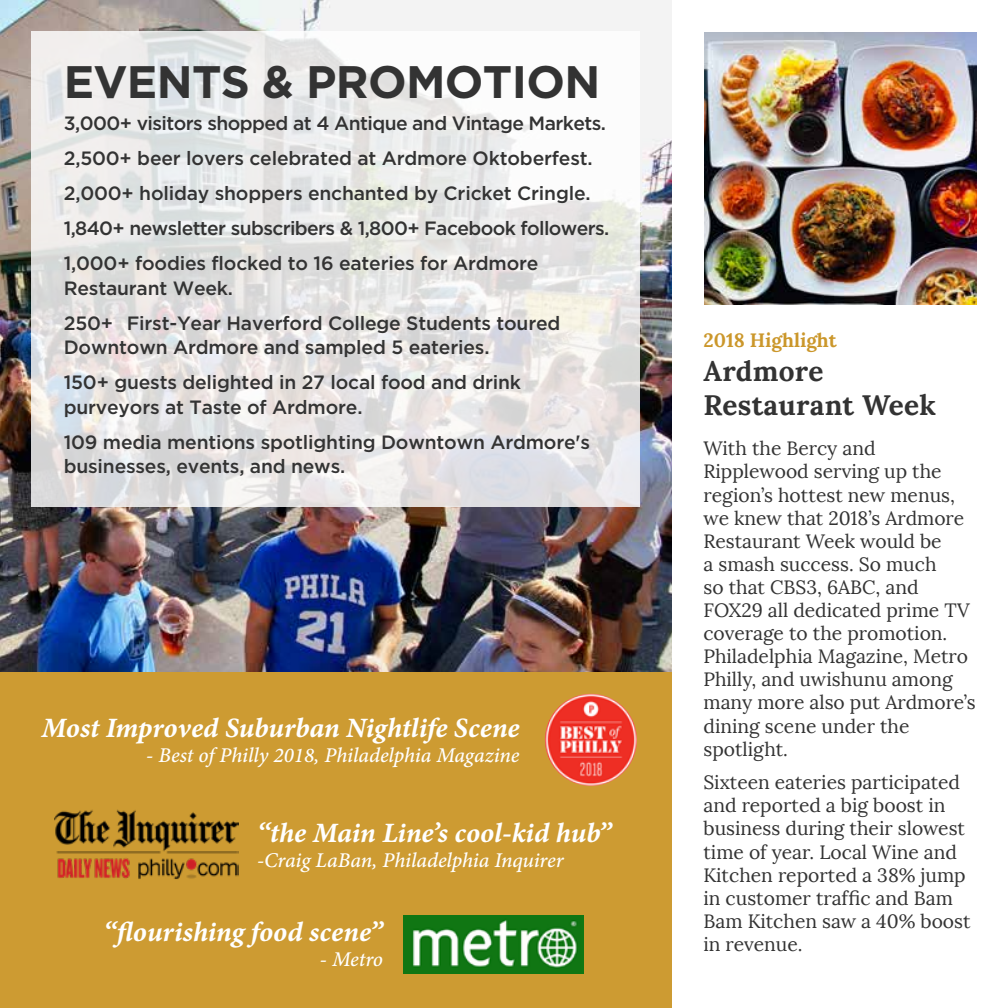
<style>
.page{position:relative;width:1008px;height:1008px;background:#fff}
.page>*{position:absolute;margin:0;border:0;box-sizing:border-box;transform-origin:0 0}
.t1{font:700 45.5px "Gotham";letter-spacing:-.015em;color:#333}
.t2{font:28px "Minion Pro Bold It Capt";letter-spacing:-.005em;color:#fff}
.t3{font:700 28px/33.6px "Lora";letter-spacing:.01em;color:#333}
.t4{font:21px "Minion Pro Medium It Capt";letter-spacing:-.005em;color:#fff}
.t5{font:19.25px/23.1px "Lora";color:#333}
.t6{font:500 19.25px/35px "Gotham";letter-spacing:-.01em;color:#333}
.t7{font:700 19.25px "Lora";color:#cb972b}
</style>
<div class="page">
<img style="left:0;top:0;width:672px;height:673px">
<svg style="left:32px;top:32px;width:608px;height:475px"></svg>
<div style="left:0;top:673px;width:673px;height:335px;background:#cd9b32"></div>
<img style="left:545px;top:694px;width:92px;height:92px;border-radius:46px">
<img style="left:54px;top:809px;width:185px;height:71px">
<img style="left:403px;top:915px;width:180px;height:58px">
<img style="left:705px;top:32px;width:271px;height:272px">
<h1 class="t1" style="left:64px;top:56px;width:538px">EVENTS &amp; PROMOTION</h1>
<p class="t6" style="left:64px;top:106px;width:547px">3,000+ visitors shopped at 4 Antique and Vintage Markets.<br>2,500+ beer lovers celebrated at Ardmore Oktoberfest.<br>2,000+ holiday shoppers enchanted by Cricket Cringle.<br>1,840+ newsletter subscribers &amp; 1,800+ Facebook followers.<br>1,000+ foodies flocked to 16 eateries for Ardmore</p>
<p class="t6" style="left:64px;top:270px;width:498px">Restaurant Week.<br>250+ First-Year Haverford College Students toured</p>
<p class="t6" style="left:64px;top:330px;width:459px">Downtown Ardmore and sampled 5 eateries.<br>150+ guests delighted in 27 local food and drink</p>
<p class="t6" style="left:64px;top:389px;width:528px">purveyors at Taste of Ardmore.<br>109 media mentions spotlighting Downtown Ardmore's</p>
<p class="t6" style="left:64px;top:449px;width:283px">businesses, events, and news.</p>
<h2 class="t2" style="left:41px;top:708px;width:480px">Most Improved Suburban Nightlife Scene</h2>
<p class="t4" style="left:146px;top:741px;width:375px">- Best of Philly 2018, Philadelphia Magazine</p>
<h2 class="t2" style="left:257px;top:813px;width:356px">“the Main Line’s cool-kid hub”</h2>
<p class="t4" style="left:257px;top:846px;width:308px">-Craig LaBan, Philadelphia Inquirer</p>
<h2 class="t2" style="left:104px;top:912px;width:281px">“flourishing food scene”</h2>
<p class="t4" style="left:320px;top:945px;width:65px">- Metro</p>
<p class="t7" style="left:704px;top:328px;width:135px">2018 Highlight</p>
<h2 class="t3" style="left:704px;top:354px;width:234px">Ardmore<br>Restaurant Week</h2>
<p class="t5" style="left:704px;top:437px;width:274px">With the Bercy and<br>Ripplewood serving up the region’s hottest new menus, we knew that 2018’s Ardmore<br>Restaurant Week would be<br>a smash success. So much<br>so that CBS3, 6ABC, and<br>FOX29 all dedicated prime TV coverage to the promotion.<br>Philadelphia Magazine, Metro<br>Philly, and uwishunu among many more also put Ardmore’s dining scene under the spotlight.</p>
<p class="t5" style="left:704px;top:771px;width:269px">Sixteen eateries participated and reported a big boost in business during their slowest time of year. Local Wine and<br>Kitchen reported a 38% jump in customer traffic and Bam<br>Bam Kitchen saw a 40% boost in revenue.</p>
</div>
